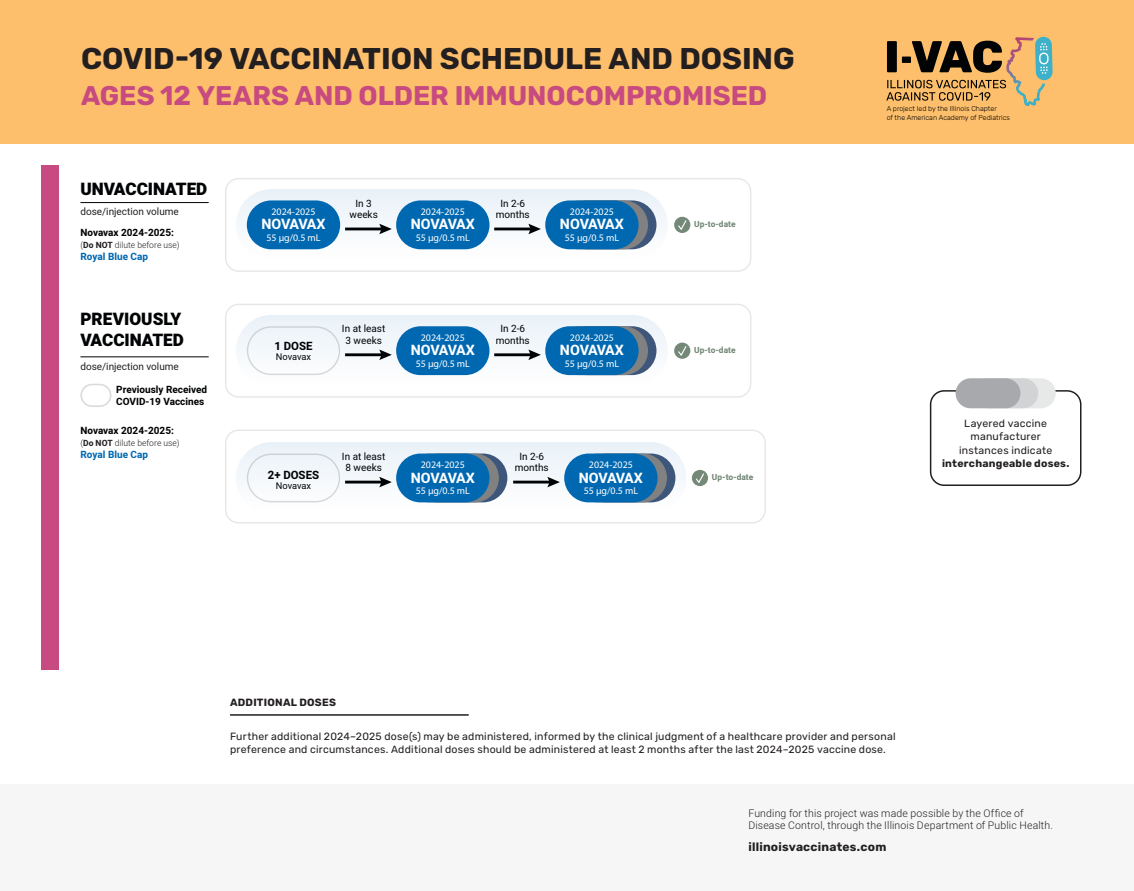
<style>
.page{position:relative;width:1134px;height:891px;background:#fff}
.page>*{position:absolute;margin:0;border:0;box-sizing:border-box;transform-origin:0 0}
.t1{font:700 30px "Rubik";letter-spacing:-.005em;color:#231f20}
.t2{font:700 27px "Rubik";letter-spacing:-.005em;color:#c74a80}
.t3{font:900 17.1px/20.5px "Heebo";color:#020304}
.t4{font:700 14.25px "Heebo";letter-spacing:-.04em;color:#fff}
.t5{font:700 12px "Rubik";letter-spacing:.02em;color:#231f20}
.t6{font:700 11.4px "Heebo";color:#020304}
.t7{font:10.5px/13.5px "Rubik";letter-spacing:.02em;color:#231f20}
.t8{font:300 10.5px/12.6px "Heebo";letter-spacing:.015em;color:#231f20}
.t9{font:700 10.5px "Rubik";letter-spacing:.025em;color:#231f20}
.t10{font:10.05px "Myriad Pro";color:#fff}
.t11{font:10.05px/11.4px "Heebo";color:#020304;text-align:center}
.t12{font:700 10.05px/12px "Heebo";color:#020304}
.t13{font:10.05px "Heebo";color:#231f20}
.t14{font:700 10.05px "Heebo";color:#0068b1}
.t15{font:9.3px "Heebo";letter-spacing:-.005em;color:#020304}
.t16{font:300 8.55px "Heebo";color:#231f20}
.t17{font:800 8.4px "Heebo";color:#748977}
.t18{font:300 7.05px/8.4px "Rubik";color:#020304}
.s1{font-weight:700}
</style>
<div class="page">
<div style="left:0;top:0;width:1134px;height:144px;background:#fdbf6b"></div>
<svg style="left:886px;top:37px;width:167px;height:69px"></svg>
<div style="left:0;top:784px;width:1134px;height:107px;background:#f6f6f7"></div>
<div style="left:41px;top:166px;width:17px;height:504px;background:#c74a80"></div>
<div style="left:236px;top:442px;width:451px;height:72px;background:#f3f7fb;border-radius:36px"></div>
<div style="left:414px;top:454px;width:93px;height:48px;background:#3e567a;border-radius:24px"></div>
<div style="left:406px;top:454px;width:93px;height:48px;background:#818181;border-radius:24px"></div>
<div style="left:396px;top:454px;width:94px;height:48px;background:#0068b1;border-radius:24px"></div>
<div style="left:236px;top:315px;width:432px;height:72px;background:#f3f7fb;border-radius:36px"></div>
<div style="left:236px;top:189px;width:432px;height:72px;background:#f3f7fb;border-radius:36px"></div>
<div style="left:563px;top:200px;width:93px;height:49px;background:#3e567a;border-radius:24px"></div>
<div style="left:555px;top:200px;width:93px;height:49px;background:#818181;border-radius:24px"></div>
<div style="left:563px;top:326px;width:93px;height:49px;background:#3e567a;border-radius:24px"></div>
<div style="left:555px;top:326px;width:93px;height:49px;background:#818181;border-radius:24px"></div>
<hr style="left:345px;top:481px;width:38px;height:3px;background:#020304">
<svg style="left:379px;top:477px;width:13px;height:10px"></svg>
<svg style="left:247px;top:454px;width:93px;height:48px"></svg>
<hr style="left:80px;top:202px;width:129px;height:1px;background:#020304">
<hr style="left:80px;top:356px;width:129px;height:1px;background:#020304">
<svg style="left:80px;top:384px;width:31px;height:23px"></svg>
<div style="left:225px;top:178px;width:526px;height:94px;border:1px solid #e7e7e7;border-radius:13px"></div>
<div style="left:247px;top:200px;width:93px;height:49px;background:#0068b1;border-radius:24px"></div>
<hr style="left:345px;top:228px;width:38px;height:2px;background:#020304">
<svg style="left:379px;top:224px;width:13px;height:10px"></svg>
<div style="left:396px;top:200px;width:94px;height:49px;background:#0068b1;border-radius:24px"></div>
<svg style="left:674px;top:217px;width:16px;height:16px"></svg>
<svg style="left:677px;top:219px;width:11px;height:12px"></svg>
<div style="left:225px;top:304px;width:526px;height:94px;border:1px solid #e7e7e7;border-radius:13px"></div>
<div style="left:225px;top:430px;width:541px;height:93px;border:1px solid #e7e7e7;border-radius:13px"></div>
<svg style="left:674px;top:343px;width:16px;height:16px"></svg>
<svg style="left:677px;top:345px;width:11px;height:12px"></svg>
<svg style="left:692px;top:470px;width:16px;height:16px"></svg>
<svg style="left:695px;top:472px;width:10px;height:12px"></svg>
<hr style="left:345px;top:353px;width:38px;height:3px;background:#020304">
<svg style="left:379px;top:350px;width:13px;height:10px"></svg>
<svg style="left:247px;top:326px;width:93px;height:49px"></svg>
<div style="left:396px;top:326px;width:94px;height:49px;background:#0068b1;border-radius:24px"></div>
<hr style="left:513px;top:481px;width:38px;height:3px;background:#020304">
<svg style="left:547px;top:477px;width:13px;height:10px"></svg>
<div style="left:582px;top:454px;width:93px;height:48px;background:#3e567a;border-radius:24px"></div>
<div style="left:574px;top:454px;width:93px;height:48px;background:#818181;border-radius:24px"></div>
<div style="left:564px;top:454px;width:94px;height:48px;background:#0068b1;border-radius:24px"></div>
<hr style="left:494px;top:228px;width:38px;height:2px;background:#020304">
<svg style="left:528px;top:224px;width:13px;height:10px"></svg>
<div style="left:545px;top:200px;width:94px;height:49px;background:#0068b1;border-radius:24px"></div>
<hr style="left:494px;top:353px;width:38px;height:3px;background:#020304">
<svg style="left:528px;top:350px;width:13px;height:10px"></svg>
<div style="left:545px;top:326px;width:94px;height:49px;background:#0068b1;border-radius:24px"></div>
<hr style="left:230px;top:714px;width:239px;height:2px;background:#231f20">
<div style="left:930px;top:390px;width:151px;height:96px;border:2px solid #231f20;border-radius:14px"></div>
<div style="left:991px;top:378px;width:65px;height:30px;background:#e7e8e8;border-radius:15px"></div>
<div style="left:973px;top:378px;width:65px;height:30px;background:#d1d3d4;border-radius:15px"></div>
<div style="left:956px;top:378px;width:64px;height:30px;background:#a7a9ac;border-radius:15px"></div>
<h1 class="t1" style="left:81px;top:41px;width:715px">COVID-19 VACCINATION SCHEDULE AND DOSING</h1>
<h2 class="t2" style="left:81px;top:80px;width:688px">AGES 12 YEARS AND OLDER IMMUNOCOMPROMISED</h2>
<h3 class="t3" style="left:80px;top:179px;width:128px">UNVACCINATED</h3>
<p class="t13" style="left:80px;top:205px;width:100px">dose/injection volume</p>
<p class="t12" style="left:80px;top:227px;width:95px">Novavax 2024-2025:</p>
<p class="t16" style="left:80px;top:239px;width:101px">(<span class="s1">Do NOT</span> dilute before use)</p>
<p class="t14" style="left:80px;top:250px;width:69px">Royal Blue Cap</p>
<h3 class="t3" style="left:80px;top:310px;width:105px">PREVIOUSLY<br>VACCINATED</h3>
<p class="t13" style="left:80px;top:359px;width:100px">dose/injection volume</p>
<p class="t12" style="left:116px;top:383px;width:92px">Previously Received<br>COVID-19 Vaccines</p>
<p class="t12" style="left:80px;top:425px;width:95px">Novavax 2024-2025:</p>
<p class="t16" style="left:80px;top:437px;width:101px">(<span class="s1">Do NOT</span> dilute before use)</p>
<p class="t14" style="left:80px;top:448px;width:69px">Royal Blue Cap</p>
<p class="t10" style="left:271px;top:205px;width:45px">2024-2025</p>
<h3 class="t4" style="left:262px;top:215px;width:65px">NOVAVAX</h3>
<p class="t10" style="left:266px;top:231px;width:56px">55 μg/0.5 mL</p>
<p class="t11" style="left:350px;top:197px;width:30px">In 3 weeks</p>
<p class="t10" style="left:421px;top:205px;width:45px">2024-2025</p>
<h3 class="t4" style="left:411px;top:215px;width:65px">NOVAVAX</h3>
<p class="t10" style="left:416px;top:231px;width:56px">55 μg/0.5 mL</p>
<p class="t11" style="left:496px;top:197px;width:35px">In 2-6 months</p>
<p class="t10" style="left:570px;top:205px;width:45px">2024-2025</p>
<h3 class="t4" style="left:560px;top:215px;width:65px">NOVAVAX</h3>
<p class="t10" style="left:565px;top:231px;width:56px">55 μg/0.5 mL</p>
<p class="t17" style="left:694px;top:218px;width:43px">Up-to-date</p>
<p class="t6" style="left:274px;top:338px;width:40px">1 DOSE</p>
<p class="t15" style="left:276px;top:350px;width:37px">Novavax</p>
<p class="t11" style="left:342px;top:323px;width:45px">In at least<br>3 weeks</p>
<p class="t10" style="left:421px;top:331px;width:45px">2024-2025</p>
<h3 class="t4" style="left:411px;top:340px;width:65px">NOVAVAX</h3>
<p class="t10" style="left:416px;top:357px;width:56px">55 μg/0.5 mL</p>
<p class="t11" style="left:496px;top:323px;width:35px">In 2-6 months</p>
<p class="t10" style="left:570px;top:331px;width:45px">2024-2025</p>
<h3 class="t4" style="left:560px;top:340px;width:65px">NOVAVAX</h3>
<p class="t10" style="left:565px;top:357px;width:56px">55 μg/0.5 mL</p>
<p class="t17" style="left:694px;top:344px;width:43px">Up-to-date</p>
<p class="t6" style="left:268px;top:467px;width:53px">2+ DOSES</p>
<p class="t15" style="left:276px;top:479px;width:37px">Novavax</p>
<p class="t11" style="left:342px;top:450px;width:45px">In at least<br>8 weeks</p>
<p class="t10" style="left:421px;top:458px;width:45px">2024-2025</p>
<h3 class="t4" style="left:411px;top:468px;width:65px">NOVAVAX</h3>
<p class="t10" style="left:416px;top:484px;width:56px">55 μg/0.5 mL</p>
<p class="t11" style="left:515px;top:450px;width:35px">In 2-6 months</p>
<p class="t10" style="left:589px;top:458px;width:45px">2024-2025</p>
<h3 class="t4" style="left:579px;top:468px;width:65px">NOVAVAX</h3>
<p class="t10" style="left:584px;top:484px;width:56px">55 μg/0.5 mL</p>
<p class="t17" style="left:712px;top:471px;width:43px">Up-to-date</p>
<p class="t18" style="left:887px;top:105px;width:125px">A project led by the Illinois Chapter<br>of the American Academy of Pediatrics</p>
<p class="t7" style="left:959px;top:417px;width:95px;text-align:center">Layered vaccine manufacturer instances indicate</p>
<p class="t9" style="left:942px;top:457px;width:129px">interchangeable doses.</p>
<p class="t9" style="left:230px;top:696px;width:108px">ADDITIONAL DOSES</p>
<p class="t7" style="left:230px;top:730px;width:667px">Further additional 2024–2025 dose(s) may be administered, informed by the clinical judgment of a healthcare provider and personal preference and circumstances. Additional doses should be administered at least 2 months after the last 2024–2025 vaccine dose.</p>
<p class="t8" style="left:748px;top:806px;width:306px">Funding for this project was made possible by the Office of<br>Disease Control, through the Illinois Department of Public Health.</p>
<p class="t5" style="left:748px;top:840px;width:139px">illinoisvaccinates.com</p>
</div>
